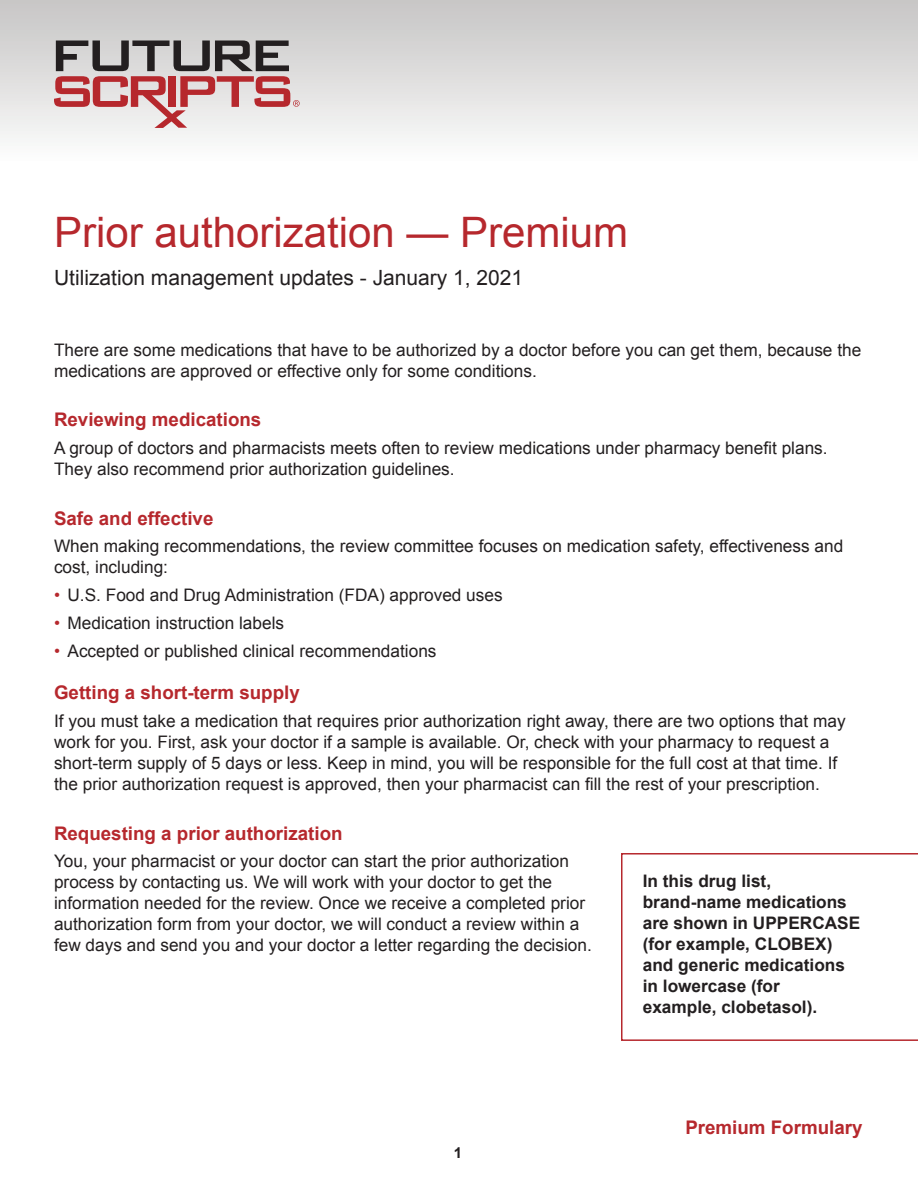
<style>
.page{position:relative;width:918px;height:1188px;background:#fff}
.page>*{position:absolute;margin:0;border:0;box-sizing:border-box;transform-origin:0 0}
.t1{font:42px "Arial";color:#b6282d}
.t2{font:21px "Arial";color:#231f20}
.t3{font:700 18.75px "Arial";color:#b6282d}
.t4{font:17.25px/21px "Arial";color:#231f20}
.t5{font:700 17.25px/21px "Arial";color:#231f20}
.t6{font:700 15px "Arial";color:#231f20}
.s1{color:#b6282d}
</style>
<div class="page">
<div style="left:0;top:0;width:918px;height:183px;background:linear-gradient(to bottom,#c6c5c4,#fff)"></div>
<svg style="left:54px;top:40px;width:246px;height:88px;background:#bda1a2"></svg>
<svg style="left:621px;top:853px;width:297px;height:188px"></svg>
<h1 class="t1" style="left:54px;top:204px;width:576px">Prior authorization — Premium</h1>
<p class="t2" style="left:54px;top:264px;width:471px">Utilization management updates - January 1, 2021</p>
<p class="t4" style="left:54px;top:340px;width:809px">There are some medications that have to be authorized by a doctor before you can get them, because the medications are approved or effective only for some conditions.</p>
<p class="t3" style="left:54px;top:407px;width:209px">Reviewing medications</p>
<p class="t4" style="left:54px;top:438px;width:775px">A group of doctors and pharmacists meets often to review medications under pharmacy benefit plans.<br>They also recommend prior authorization guidelines.</p>
<p class="t3" style="left:54px;top:506px;width:161px">Safe and effective</p>
<p class="t4" style="left:54px;top:536px;width:791px">When making recommendations, the review committee focuses on medication safety, effectiveness and cost, including:</p>
<p class="t4" style="left:54px;top:585px;width:450px"><span class="s1">•</span> U.S. Food and Drug Administration (FDA) approved uses</p>
<p class="t4" style="left:54px;top:613px;width:232px"><span class="s1">•</span> Medication instruction labels</p>
<p class="t4" style="left:54px;top:640px;width:384px"><span class="s1">•</span> Accepted or published clinical recommendations</p>
<p class="t3" style="left:54px;top:680px;width:247px">Getting a short-term supply</p>
<p class="t4" style="left:54px;top:711px;width:793px">If you must take a medication that requires prior authorization right away, there are two options that may work for you. First, ask your doctor if a sample is available. Or, check with your pharmacy to request a short-term supply of 5 days or less. Keep in mind, you will be responsible for the full cost at that time. If the prior authorization request is approved, then your pharmacist can fill the rest of your prescription.</p>
<p class="t3" style="left:54px;top:821px;width:290px">Requesting a prior authorization</p>
<p class="t4" style="left:54px;top:851px;width:539px">You, your pharmacist or your doctor can start the prior authorization process by contacting us. We will work with your doctor to get the information needed for the review. Once we receive a completed prior authorization form from your doctor, we will conduct a review within a few days and send you and your doctor a letter regarding the decision.</p>
<p class="t5" style="left:643px;top:871px;width:219px">In this drug list, brand-name medications are shown in UPPERCASE (for example, CLOBEX) and generic medications in lowercase (for<br>example, clobetasol).</p>
<p class="t6" style="left:454px;top:1143px;width:10px">1</p>
<p class="t3" style="left:685px;top:1115px;width:179px">Premium Formulary</p>
</div>
